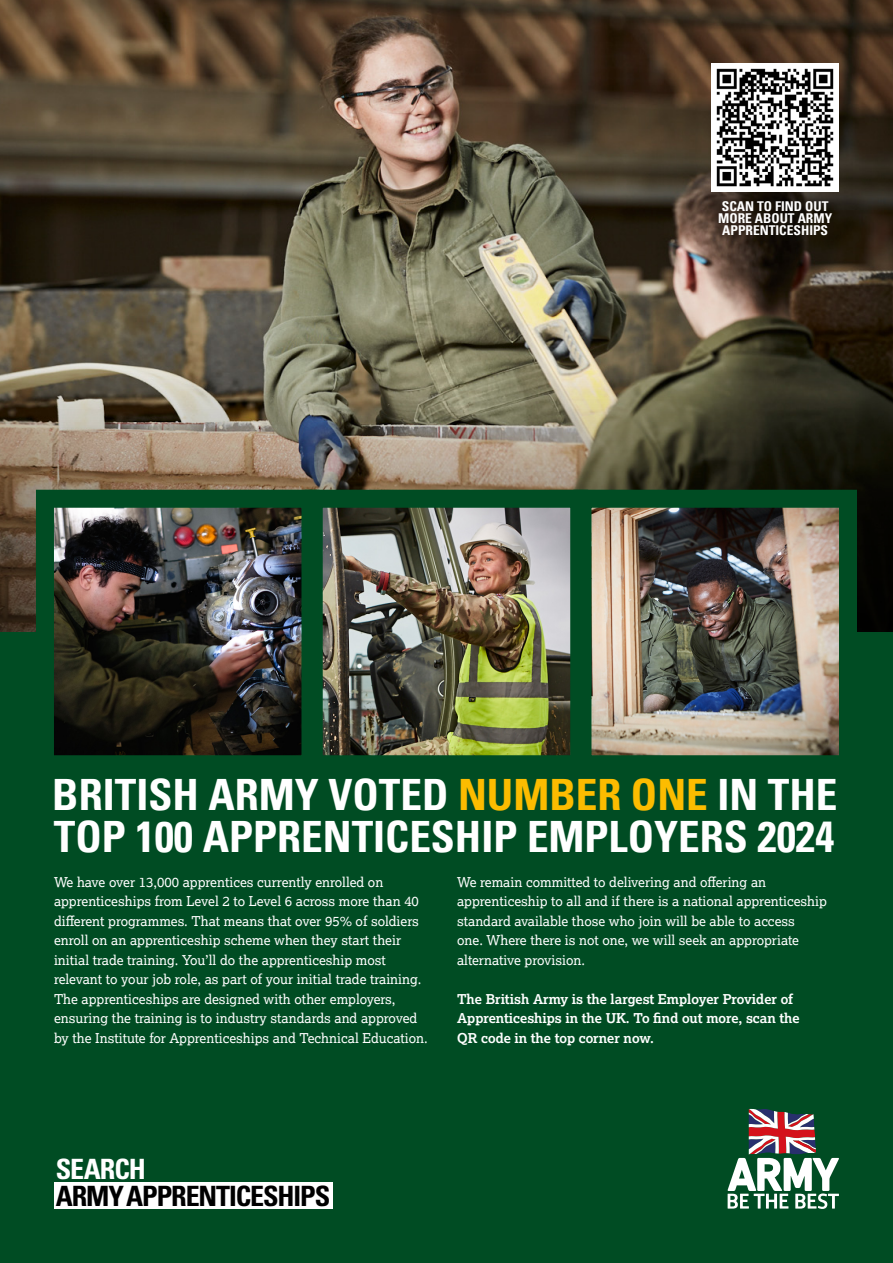
<style>
.page{position:relative;width:893px;height:1263px;background:#004c23}
.page>*{position:absolute;margin:0;border:0;box-sizing:border-box;transform-origin:0 0}
.t1{font:700 condensed 43.2px/41.7px "Univers LT";color:#fff}
.t2{font:700 condensed 27.9px "Univers LT";letter-spacing:-.04em;color:#000}
.t3{font:700 condensed 27.9px "Univers LT";letter-spacing:-.04em;color:#fff}
.t4{font:13.5px/19.5px "Lexia";color:#fff}
.t5{font:600 13.5px/19.5px "Lexia";color:#fff}
.t6{font:700 condensed 13.5px/12px "Univers LT";color:#fff;text-align:center}
.s1{color:#fcbc00}
</style>
<div class="page">
<img style="left:0;top:0;width:893px;height:631px">
<svg style="left:727px;top:1109px;width:112px;height:100px"></svg>
<div style="left:54px;top:1182px;width:279px;height:27px;background:#fff"></div>
<img style="left:27px;top:481px;width:269px;height:275px">
<img style="left:296px;top:481px;width:268px;height:275px">
<img style="left:564px;top:481px;width:302px;height:275px">
<img style="left:711px;top:64px;width:128px;height:127px">
<p class="t6" style="left:718px;top:200px;width:115px">SCAN TO FIND OUT<br>MORE ABOUT ARMY<br>APPRENTICESHIPS</p>
<h1 class="t1" style="left:52px;top:774px;width:787px">BRITISH ARMY VOTED <span class="s1">NUMBER ONE</span> IN THE<br>TOP 100 APPRENTICESHIP EMPLOYERS 2024</h1>
<p class="t4" style="left:54px;top:872px;width:375px">We have over 13,000 apprentices currently enrolled on apprenticeships from Level 2 to Level 6 across more than 40 different programmes. That means that over 95% of soldiers enroll on an apprenticeship scheme when they start their initial trade training. You’ll do the apprenticeship most relevant to your job role, as part of your initial trade training.<br>The apprenticeships are designed with other employers, ensuring the training is to industry standards and approved by the Institute for Apprenticeships and Technical Education.</p>
<p class="t4" style="left:457px;top:872px;width:371px">We remain committed to delivering and offering an apprenticeship to all and if there is a national apprenticeship standard available those who join will be able to access<br>one. Where there is not one, we will seek an appropriate alternative provision.</p>
<p class="t5" style="left:457px;top:988px;width:344px">The British Army is the largest Employer Provider of<br>Apprenticeships in the UK. To find out more, scan the<br>QR code in the top corner now.</p>
<h2 class="t3" style="left:56px;top:1151px;width:92px">SEARCH</h2>
<h2 class="t2" style="left:56px;top:1178px;width:276px">ARMY APPRENTICESHIPS</h2>
</div>
